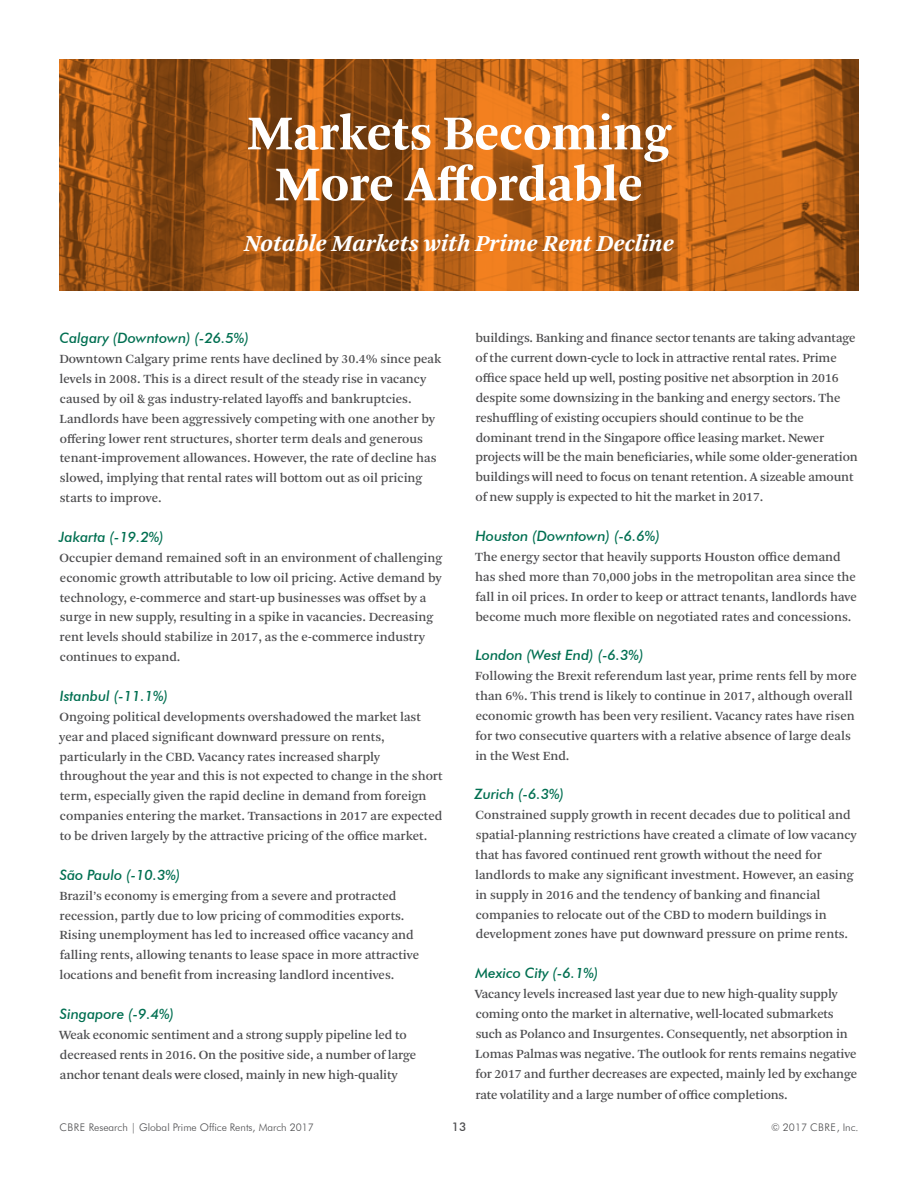
<style>
.page{position:relative;width:918px;height:1188px;background:#fff}
.page>*{position:absolute;margin:0;border:0;box-sizing:border-box;transform-origin:0 0}
.t1{font:700 51px/51px "Arnhem Pro";color:#fff;text-align:center}
.t2{font:italic 700 24px "Arnhem Pro";color:#fff}
.t3{font:italic 500 14.25px "Futura BT";color:#006f51}
.t4{font:13.2px/19.8px "Arnhem Pro";color:#4d4d4f}
.t5{font:500 12px "Futura BT";color:#4d4d4f}
.t6{font:300 10.5px "Futura BT";color:#4d4d4f}
</style>
<div class="page">
<svg style="left:59px;top:59px;width:800px;height:231px;background:#af5c16"></svg>
<h1 class="t1" style="left:247px;top:108px;width:425px">Markets Becoming<br>More Affordable</h1>
<h2 class="t2" style="left:244px;top:228px;width:431px">Notable Markets with Prime Rent Decline</h2>
<p class="t3" style="left:60px;top:330px;width:191px">Calgary (Downtown) (-26.5%)</p>
<p class="t4" style="left:59px;top:349px;width:384px">Downtown Calgary prime rents have declined by 30.4% since peak levels in 2008. This is a direct result of the steady rise in vacancy caused by oil &amp; gas industry-related layoffs and bankruptcies.<br>Landlords have been aggressively competing with one another by offering lower rent structures, shorter term deals and generous tenant-improvement allowances. However, the rate of decline has slowed, implying that rental rates will bottom out as oil pricing starts to improve.</p>
<p class="t3" style="left:59px;top:528px;width:107px">Jakarta (-19.2%)</p>
<p class="t4" style="left:60px;top:548px;width:384px">Occupier demand remained soft in an environment of challenging economic growth attributable to low oil pricing. Active demand by technology, e-commerce and start-up businesses was offset by a surge in new supply, resulting in a spike in vacancies. Decreasing rent levels should stabilize in 2017, as the e-commerce industry continues to expand.</p>
<p class="t3" style="left:60px;top:687px;width:110px">Istanbul (-11.1%)</p>
<p class="t4" style="left:60px;top:707px;width:385px">Ongoing political developments overshadowed the market last year and placed significant downward pressure on rents, particularly in the CBD. Vacancy rates increased sharply throughout the year and this is not expected to change in the short term, especially given the rapid decline in demand from foreign companies entering the market. Transactions in 2017 are expected to be driven largely by the attractive pricing of the office market.</p>
<p class="t3" style="left:60px;top:866px;width:122px">São Paulo (-10.3%)</p>
<p class="t4" style="left:59px;top:886px;width:361px">Brazil’s economy is emerging from a severe and protracted recession, partly due to low pricing of commodities exports.<br>Rising unemployment has led to increased office vacancy and falling rents, allowing tenants to lease space in more attractive locations and benefit from increasing landlord incentives.</p>
<p class="t3" style="left:60px;top:1005px;width:116px">Singapore (-9.4%)</p>
<p class="t4" style="left:59px;top:1025px;width:359px">Weak economic sentiment and a strong supply pipeline led to decreased rents in 2016. On the positive side, a number of large anchor tenant deals were closed, mainly in new high-quality</p>
<p class="t4" style="left:475px;top:328px;width:384px">buildings. Banking and finance sector tenants are taking advantage of the current down-cycle to lock in attractive rental rates. Prime office space held up well, posting positive net absorption in 2016 despite some downsizing in the banking and energy sectors. The reshuffling of existing occupiers should continue to be the dominant trend in the Singapore office leasing market. Newer projects will be the main beneficiaries, while some older-generation buildings will need to focus on tenant retention. A sizeable amount of new supply is expected to hit the market in 2017.</p>
<p class="t3" style="left:476px;top:527px;width:186px">Houston (Downtown) (-6.6%)</p>
<p class="t4" style="left:475px;top:547px;width:383px">The energy sector that heavily supports Houston office demand has shed more than 70,000 jobs in the metropolitan area since the fall in oil prices. In order to keep or attract tenants, landlords have become much more flexible on negotiated rates and concessions.</p>
<p class="t3" style="left:476px;top:647px;width:170px">London (West End) (-6.3%)</p>
<p class="t4" style="left:475px;top:666px;width:383px">Following the Brexit referendum last year, prime rents fell by more than 6%. This trend is likely to continue in 2017, although overall economic growth has been very resilient. Vacancy rates have risen for two consecutive quarters with a relative absence of large deals in the West End.</p>
<p class="t3" style="left:474px;top:786px;width:91px">Zurich (-6.3%)</p>
<p class="t4" style="left:475px;top:805px;width:383px">Constrained supply growth in recent decades due to political and spatial-planning restrictions have created a climate of low vacancy that has favored continued rent growth without the need for landlords to make any significant investment. However, an easing in supply in 2016 and the tendency of banking and financial companies to relocate out of the CBD to modern buildings in development zones have put downward pressure on prime rents.</p>
<p class="t3" style="left:475px;top:965px;width:125px">Mexico City (-6.1%)</p>
<p class="t4" style="left:475px;top:984px;width:384px">Vacancy levels increased last year due to new high-quality supply coming onto the market in alternative, well-located submarkets such as Polanco and Insurgentes. Consequently, net absorption in Lomas Palmas was negative. The outlook for rents remains negative for 2017 and further decreases are expected, mainly led by exchange rate volatility and a large number of office completions.</p>
<p class="t6" style="left:59px;top:1121px;width:256px">CBRE Research | Global Prime Office Rents, March 2017</p>
<p class="t5" style="left:452px;top:1119px;width:16px">13</p>
<p class="t6" style="left:771px;top:1121px;width:89px">© 2017 CBRE, Inc.</p>
</div>
